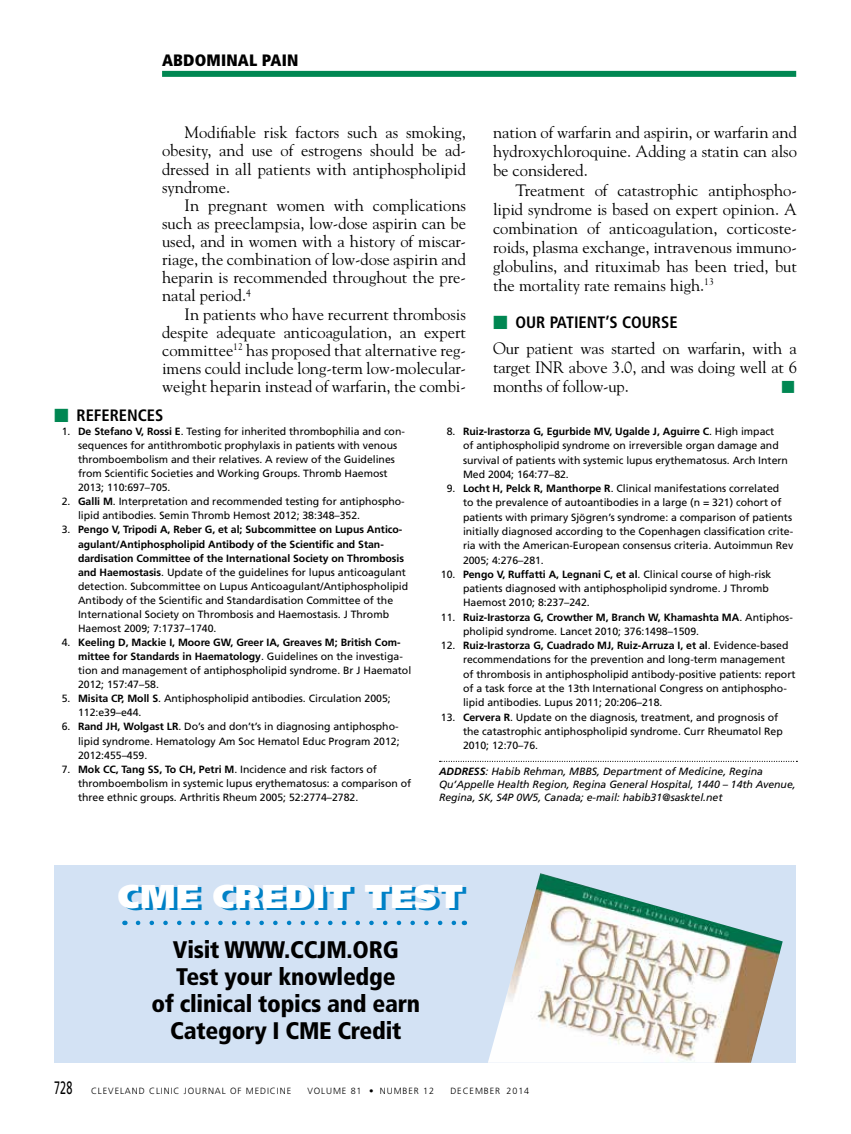
<style>
.page{position:relative;width:851px;height:1134px;background:#fff}
.page>*{position:absolute;margin:0;border:0;box-sizing:border-box;transform-origin:0 0}
.t1{font:900 33px "Frutiger LT Std";letter-spacing:.025em;color:#0081c6}
.t2{font:900 condensed 24px/27px "Frutiger LT Std";letter-spacing:-.01em;color:#000;text-align:center}
.t3{font:16.5px/18.1px "Goudy Std";color:#000;text-align:justify}
.t4{font:700 condensed 16.5px "Frutiger LT Std";color:#000}
.t5{font:900 condensed 16.5px "Frutiger LT Std";letter-spacing:.01em;color:#000}
.t6{font:15px "Universal Std Newswith Comm Pi";color:#008752}
.t7{font:10.5px/14.1px "Frutiger LT Std";color:#000}
.t8{font:italic 10.5px/12.8px "Frutiger LT Std";color:#000}
.t9{font:300 9px "Frutiger LT Std";letter-spacing:.1em;color:#000}
.s1{font-family:"Universal Std Newswith Comm Pi";font-weight:400;font-stretch:normal;color:#008752}
.s2{font-weight:700}
.s3{font-weight:400;font-size:18px}
</style>
<div class="page">
<div style="left:162px;top:71px;width:634px;height:6px;background:#008752"></div>
<svg style="left:439px;top:761px;width:358px;height:1px"></svg>
<div style="left:55px;top:866px;width:741px;height:197px;background:#d3e2f4"></div>
<img style="left:488px;top:873px;width:294px;height:190px">
<svg style="left:138px;top:921px;width:319px;height:4px"></svg>
<h3 class="t5" style="left:162px;top:51px;width:138px">ABDOMINAL PAIN</h3>
<h3 class="t3" style="left:162px;top:123px;width:305px;text-indent:23px">Modifiable risk factors such as smoking, obesity, and use of estrogens should be ad&shy;dressed in all patients with antiphospholipid syndrome.</h3>
<h3 class="t3" style="left:162px;top:196px;width:305px;text-indent:23px">In pregnant women with complications such as preeclampsia, low-dose aspirin can be used, and in women with a history of miscar&shy;riage, the combination of low-dose aspirin and heparin is recommended throughout the pre&shy;natal period.<sup>4</sup></h3>
<h3 class="t3" style="left:162px;top:305px;width:305px;text-indent:23px">In patients who have recurrent thrombosis despite adequate anticoagulation, an expert committee<sup>12</sup> has proposed that alternative reg&shy;imens could include long-term low-molecular&shy;weight heparin instead of warfarin, the combi-</h3>
<h3 class="t3" style="left:493px;top:123px;width:305px;line-height:19px">nation of warfarin and aspirin, or warfarin and hydroxychloroquine. Adding a statin can also be considered.</h3>
<p class="t3" style="left:493px;top:180px;width:305px;line-height:19px;text-indent:23px">Treatment of catastrophic antiphospho&shy;lipid syndrome is based on expert opinion. A combination of anticoagulation, corticoste&shy;roids, plasma exchange, intravenous immuno&shy;globulins, and rituximab has been tried, but the mortality rate remains high.<sup>13</sup></p>
<h3 class="t4" style="left:493px;top:313px;width:186px"><span class="s1">■</span> OUR PATIENT’S COURSE</h3>
<h3 class="t3" style="left:493px;top:338px;width:305px;line-height:19px">Our patient was started on warfarin, with a target INR above 3.0, and was doing well at 6 months of follow-up.</h3>
<h3 class="t6" style="left:781px;top:381px;width:15px">■</h3>
<h3 class="t4" style="left:54px;top:405px;width:111px"><span class="s1">■</span> REFERENCES</h3>
<p class="t7" style="left:78px;top:424px;width:328px;text-indent:-16px">1. <span class="s2">De Stefano V, Rossi E</span>. Testing for inherited thrombophilia and con&shy;sequences for antithrombotic prophylaxis in patients with venous thromboembolism and their relatives. A review of the Guidelines from Scientific Societies and Working Groups. Thromb Haemost 2013; 110:697–705.</p>
<p class="t7" style="left:78px;top:495px;width:328px;text-indent:-16px">2. <span class="s2">Galli M</span>. Interpretation and recommended testing for antiphospho&shy;lipid antibodies. Semin Thromb Hemost 2012; 38:348–352.</p>
<p class="t7" style="left:78px;top:523px;width:332px;text-indent:-16px">3. <span class="s2">Pengo V, Tripodi A, Reber G, et al; Subcommittee on Lupus Antico&shy;agulant/Antiphospholipid Antibody of the Scientific and Stan&shy;dardisation Committee of the International Society on Thrombosis and Haemostasis</span>. Update of the guidelines for lupus anticoagulant detection. Subcommittee on Lupus Anticoagulant/Antiphospholipid Antibody of the Scientific and Standardisation Committee of the International Society on Thrombosis and Haemostasis. J Thromb Haemost 2009; 7:1737–1740.</p>
<p class="t7" style="left:78px;top:635px;width:335px;text-indent:-16px">4. <span class="s2">Keeling D, Mackie I, Moore GW, Greer IA, Greaves M; British Com&shy;mittee for Standards in Haematology</span>. Guidelines on the investiga&shy;tion and management of antiphospholipid syndrome. Br J Haematol 2012; 157:47–58.</p>
<p class="t7" style="left:78px;top:692px;width:314px;text-indent:-16px">5. <span class="s2">Misita CP, Moll S</span>. Antiphospholipid antibodies. Circulation 2005;<br>112:e39–e44.</p>
<p class="t7" style="left:78px;top:720px;width:323px;text-align:justify;text-indent:-16px">6. <span class="s2">Rand JH, Wolgast LR</span>. Do’s and don’t’s in diagnosing antiphospho&shy;lipid syndrome. Hematology Am Soc Hematol Educ Program 2012; 2012:455–459.</p>
<p class="t7" style="left:78px;top:762px;width:334px;text-indent:-16px">7. <span class="s2">Mok CC, Tang SS, To CH, Petri M</span>. Incidence and risk factors of thromboembolism in systemic lupus erythematosus: a comparison of three ethnic groups. Arthritis Rheum 2005; 52:2774–2782.</p>
<p class="t7" style="left:463px;top:424px;width:326px;text-indent:-16px">8. <span class="s2">Ruiz-Irastorza G, Egurbide MV, Ugalde J, Aguirre C</span>. High impact<br>of antiphospholipid syndrome on irreversible organ damage and survival of patients with systemic lupus erythematosus. Arch Intern Med 2004; 164:77–82.</p>
<p class="t7" style="left:463px;top:481px;width:332px;text-indent:-16px">9. <span class="s2">Locht H, Pelck R, Manthorpe R</span>. Clinical manifestations correlated<br>to the prevalence of autoantibodies in a large (n = 321) cohort of patients with primary Sjögren’s syndrome: a comparison of patients initially diagnosed according to the Copenhagen classification crite&shy;ria with the American-European consensus criteria. Autoimmun Rev 2005; 4:276–281.</p>
<p class="t7" style="left:463px;top:567px;width:310px;text-indent:-22px">10. <span class="s2">Pengo V, Ruffatti A, Legnani C, et al</span>. Clinical course of high-risk patients diagnosed with antiphospholipid syndrome. J Thromb<br>Haemost 2010; 8:237–242.</p>
<p class="t7" style="left:463px;top:610px;width:331px;text-indent:-22px">11. <span class="s2">Ruiz-Irastorza G, Crowther M, Branch W, Khamashta MA</span>. Antiphos&shy;pholipid syndrome. Lancet 2010; 376:1498–1509.</p>
<p class="t7" style="left:463px;top:638px;width:334px;text-indent:-22px">12. <span class="s2">Ruiz-Irastorza G, Cuadrado MJ, Ruiz-Arruza I, et al</span>. Evidence-based recommendations for the prevention and long-term management of thrombosis in antiphospholipid antibody-positive patients: report of a task force at the 13th International Congress on antiphospho&shy;lipid antibodies. Lupus 2011; 20:206–218.</p>
<p class="t7" style="left:463px;top:710px;width:321px;text-indent:-22px">13. <span class="s2">Cervera R</span>. Update on the diagnosis, treatment, and prognosis of the catastrophic antiphospholipid syndrome. Curr Rheumatol Rep<br>2010; 12:70–76.</p>
<p class="t8" style="left:439px;top:765px;width:358px"><span class="s2">ADDRESS</span>: Habib Rehman, MBBS, Department of Medicine, Regina<br>Qu’Appelle Health Region, Regina General Hospital, 1440 – 14th Avenue,<br>Regina, SK, S4P 0W5, Canada; e-mail: habib31@sasktel.net</p>
<h1 class="t1" style="left:122px;top:878px;width:346px">CME CREDIT TEST</h1>
<h2 class="t2" style="left:151px;top:936px;width:270px">Visit WWW.CCJM.ORG<br>Test your knowledge<br>of clinical topics and earn<br>Category I CME Credit</h2>
<p class="t9" style="left:54px;top:1085px;width:239px"><span class="s3">728</span> CLEVELAND CLINIC JOURNAL OF MEDICINE</p>
<p class="t9" style="left:307px;top:1085px;width:128px">VOLUME 81 • NUMBER 12</p>
<p class="t9" style="left:450px;top:1085px;width:80px">DECEMBER 2014</p>
</div>
